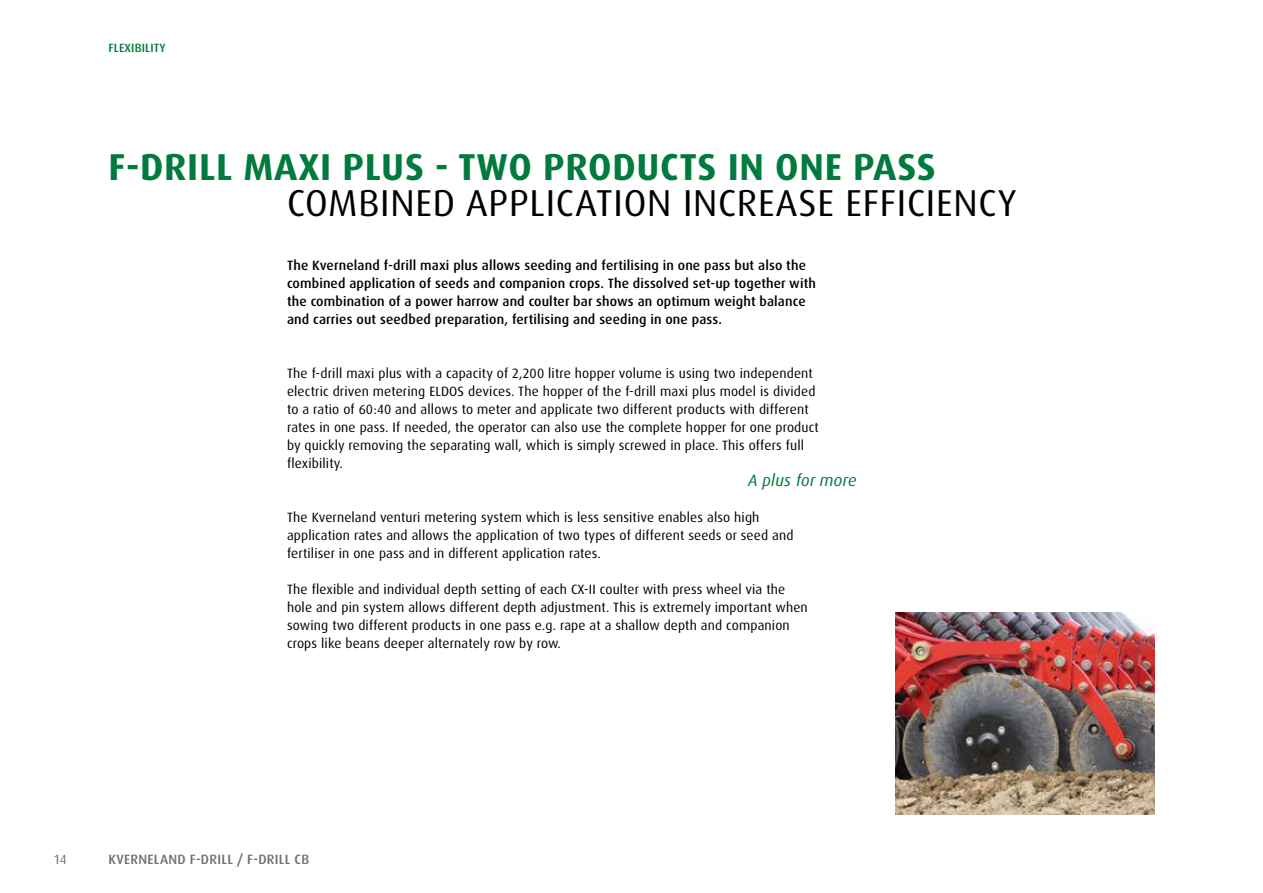
<style>
.page{position:relative;width:1263px;height:893px;background:#fff}
.page>*{position:absolute;margin:0;border:0;box-sizing:border-box;transform-origin:0 0}
.t1{font:37.5px "Dax Pro";letter-spacing:.02em;color:#000}
.t2{font:700 37.5px "Dax Pro";letter-spacing:.02em;color:#007b3d}
.t3{font:italic 16.5px "Dax Pro";letter-spacing:.01em;color:#007b3d}
.t4{font:13.5px/18px "Dax Pro";letter-spacing:.01em;color:#000}
.t5{font:500 13.5px/18px "Dax Pro";letter-spacing:.01em;color:#000}
.t6{font:500 13.5px "Dax Pro";letter-spacing:.02em;color:#706f6f}
.t7{font:13.5px "Dax Pro";color:#706f6f}
.t8{font:500 12px "Dax Pro";letter-spacing:.01em;color:#007b3d}
</style>
<div class="page">
<img style="left:895px;top:612px;width:259px;height:203px">
<p class="t8" style="left:108px;top:40px;width:59px">FLEXIBILITY</p>
<h1 class="t2" style="left:109px;top:143px;width:829px">F-DRILL MAXI PLUS - TWO PRODUCTS IN ONE PASS</h1>
<h1 class="t1" style="left:287px;top:179px;width:731px">COMBINED APPLICATION INCREASE EFFICIENCY</h1>
<p class="t5" style="left:287px;top:256px;width:530px">The Kverneland f-drill maxi plus allows seeding and fertilising in one pass but also the combined application of seeds and companion crops. The dissolved set-up together with the combination of a power harrow and coulter bar shows an optimum weight balance and carries out seedbed preparation, fertilising and seeding in one pass.</p>
<p class="t4" style="left:287px;top:364px;width:533px">The f-drill maxi plus with a capacity of 2,200 litre hopper volume is using two independent electric driven metering ELDOS devices. The hopper of the f-drill maxi plus model is divided to a ratio of 60:40 and allows to meter and applicate two different products with different rates in one pass. If needed, the operator can also use the complete hopper for one product by quickly removing the separating wall, which is simply screwed in place. This offers full flexibility.</p>
<p class="t3" style="left:748px;top:470px;width:110px">A plus for more</p>
<p class="t4" style="left:287px;top:508px;width:508px">The Kverneland venturi metering system which is less sensitive enables also high application rates and allows the application of two types of different seeds or seed and fertiliser in one pass and in different application rates.</p>
<p class="t4" style="left:287px;top:580px;width:522px">The flexible and individual depth setting of each CX-II coulter with press wheel via the hole and pin system allows different depth adjustment. This is extremely important when sowing two different products in one pass e.g. rape at a shallow depth and companion crops like beans deeper alternately row by row.</p>
<p class="t7" style="left:54px;top:851px;width:14px">14</p>
<p class="t6" style="left:108px;top:851px;width:202px">KVERNELAND F-DRILL / F-DRILL CB</p>
</div>
